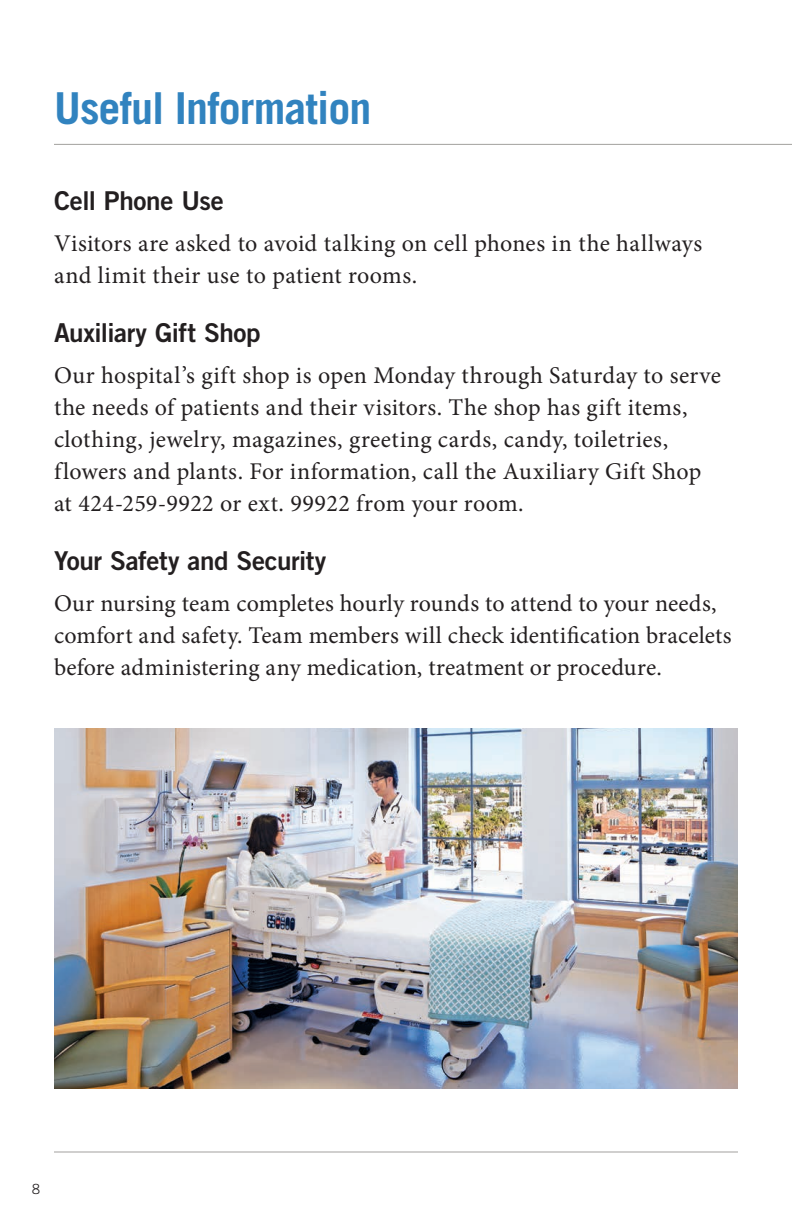
<style>
.page{position:relative;width:792px;height:1224px;background:#fff}
.page>*{position:absolute;margin:0;border:0;box-sizing:border-box;transform-origin:0 0}
.Body_Copy{font:700 44px "Trade Gothic";letter-spacing:-.02em;color:#3183bf}
.Subhead__black{font:26px "Trade Gothic Bold Two";letter-spacing:-.015em;color:#231f20}
.Subhead__black-2{font:24px/32px "Minion Pro";letter-spacing:.01em;color:#231f20}
.t1{font:300 14px "Trade Gothic";color:#231f20}
</style>
<div class="page">
<hr style="left:54px;top:1152px;width:684px;height:1px;background:#a2a19e">
<hr style="left:54px;top:144px;width:738px;height:1px;background:#a2a19e">
<img style="left:54px;top:729px;width:684px;height:360px">
<p class="Body_Copy" style="left:54px;top:81px;width:319px">Useful Information</p>
<p class="Subhead__black" style="left:54px;top:185px;width:171px">Cell Phone Use</p>
<p class="Subhead__black-2" style="left:54px;top:228px;width:650px">Visitors are asked to avoid talking on cell phones in the hallways and limit their use to patient rooms.</p>
<p class="Subhead__black" style="left:54px;top:317px;width:208px">Auxiliary Gift Shop</p>
<p class="Subhead__black-2" style="left:54px;top:360px;width:669px">Our hospital’s gift shop is open Monday through Saturday to serve the needs of patients and their visitors. The shop has gift items, clothing, jewelry, magazines, greeting cards, candy, toiletries, flowers and plants. For information, call the Auxiliary Gift Shop at 424-259-9922 or ext. 99922 from your room.</p>
<p class="Subhead__black" style="left:54px;top:545px;width:274px">Your Safety and Security</p>
<p class="Subhead__black-2" style="left:54px;top:588px;width:679px">Our nursing team completes hourly rounds to attend to your needs, comfort and safety. Team members will check identification bracelets before administering any medication, treatment or procedure.</p>
<p class="t1" style="left:32px;top:1180px;width:9px">8</p>
</div>
